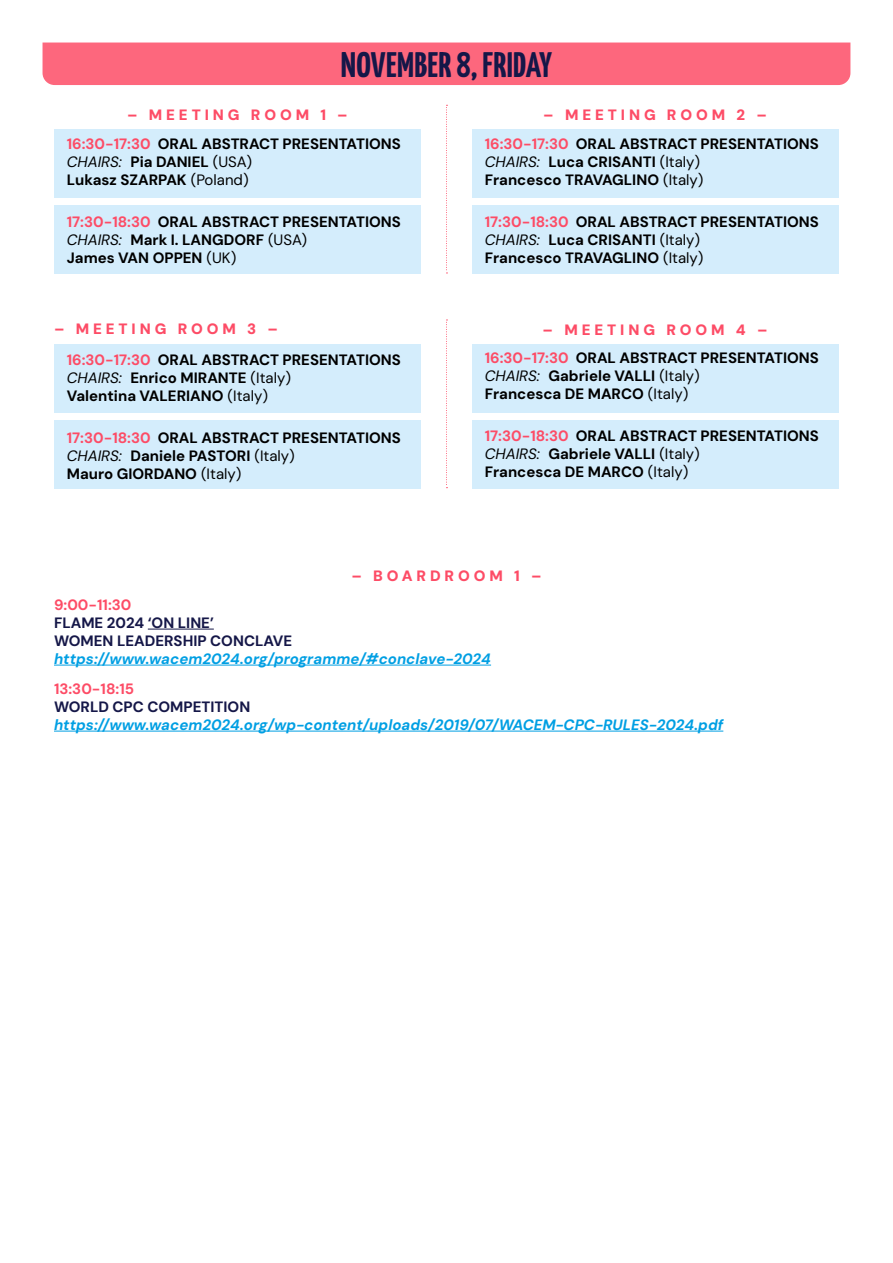
<style>
.page{position:relative;width:893px;height:1263px;background:#fff}
.page>*{position:absolute;margin:0;border:0;box-sizing:border-box;transform-origin:0 0}
.t1{font:700 35.55px "Yanone Kaffeesatz";letter-spacing:.01em;color:#151748}
.t2{font:700 15px/18px "DM Sans";color:#000}
.t3{font:italic 700 15px "DM Sans";color:#009fe3}
.t4{font:900 15px "DM Sans";letter-spacing:.26em;color:#fd4c66}
.t5{font:700 15px/18px "DM Sans";color:#151748}
.t6{font:700 15px/18px "DM Sans";color:#fd4c66}
.s1{color:#000}
.s2{font-weight:400;color:#000}
.s3{font-weight:400;font-style:italic}
.s4{font-weight:400}
.s5{color:#fd4c66}
</style>
<div class="page">
<div style="left:54px;top:344px;width:367px;height:68px;background:#d4edfc"></div>
<div style="left:54px;top:420px;width:367px;height:68px;background:#d4edfc"></div>
<div style="left:43px;top:43px;width:807px;height:42px;background:#fd677d"></div>
<div style="left:54px;top:130px;width:367px;height:68px;background:#d4edfc"></div>
<div style="left:54px;top:205px;width:367px;height:68px;background:#d4edfc"></div>
<div style="left:472px;top:130px;width:367px;height:68px;background:#d4edfc"></div>
<div style="left:472px;top:344px;width:367px;height:68px;background:#d4edfc"></div>
<div style="left:472px;top:205px;width:367px;height:68px;background:#d4edfc"></div>
<div style="left:472px;top:420px;width:367px;height:68px;background:#d4edfc"></div>
<svg style="left:446px;top:105px;width:1px;height:169px"></svg>
<svg style="left:446px;top:320px;width:1px;height:168px"></svg>
<hr style="left:148px;top:629px;width:66px;height:1px;background:#151748">
<hr style="left:54px;top:665px;width:437px;height:1px;background:#009fe3">
<hr style="left:54px;top:731px;width:669px;height:1px;background:#009fe3">
<p class="t4" style="left:127px;top:105px;width:12px">–</p>
<p class="t4" style="left:149px;top:105px;width:92px">MEETING</p>
<p class="t4" style="left:251px;top:105px;width:60px">ROOM</p>
<p class="t4" style="left:320px;top:105px;width:7px">1</p>
<h1 class="t1" style="left:341px;top:39px;width:213px">NOVEMBER8,FRIDAY</h1>
<p class="t4" style="left:337px;top:105px;width:12px">–</p>
<p class="t4" style="left:543px;top:105px;width:12px">–</p>
<p class="t4" style="left:565px;top:105px;width:92px">MEETING</p>
<p class="t4" style="left:667px;top:105px;width:60px">ROOM</p>
<p class="t4" style="left:736px;top:105px;width:10px">2</p>
<p class="t4" style="left:756px;top:105px;width:12px">–</p>
<p class="t6" style="left:130px;top:134px;width:123px;text-indent:-64px">16:30-17:30<br><span class="s1">Pia DANIEL</span> <span class="s2">(USA(</span></p>
<p class="t2" style="left:158px;top:134px;width:245px">ORAL ABSTRACT PRESENTATIONS</p>
<p class="t2" style="left:67px;top:152px;width:183px"><span class="s3">CHAIRS:<br></span>Lukasz SZARPAK <span class="s4">(Poland(</span></p>
<p class="t2" style="left:158px;top:212px;width:245px">ORAL ABSTRACT PRESENTATIONS</p>
<p class="t2" style="left:130px;top:212px;width:178px;text-indent:-64px"><span class="s5">17:30-18:30<br></span>Mark .I LANGDORF <span class="s4">(USA(</span></p>
<p class="t2" style="left:67px;top:230px;width:171px"><span class="s3">CHAIRS:<br></span>James VAN OPPEN <span class="s4">(UK(</span></p>
<p class="t2" style="left:548px;top:134px;width:153px;text-indent:-64px"><span class="s5">16:30-17:30<br></span>Luca CRISANTI <span class="s4">(Italy(</span></p>
<p class="t2" style="left:576px;top:134px;width:245px">ORAL ABSTRACT PRESENTATIONS</p>
<p class="t2" style="left:485px;top:152px;width:220px"><span class="s3">CHAIRS:<br></span>Francesco TRAVAGLINO <span class="s4">(Italy(</span></p>
<p class="t2" style="left:576px;top:212px;width:245px">ORAL ABSTRACT PRESENTATIONS</p>
<p class="t2" style="left:548px;top:212px;width:153px;text-indent:-64px"><span class="s5">17:30-18:30<br></span>Luca CRISANTI <span class="s4">(Italy(</span></p>
<p class="t2" style="left:485px;top:230px;width:220px"><span class="s3">CHAIRS:<br></span>Francesco TRAVAGLINO <span class="s4">(Italy(</span></p>
<p class="t4" style="left:54px;top:320px;width:12px">–</p>
<p class="t4" style="left:76px;top:320px;width:92px">MEETING</p>
<p class="t4" style="left:178px;top:320px;width:60px">ROOM</p>
<p class="t4" style="left:247px;top:320px;width:11px">3</p>
<p class="t4" style="left:268px;top:320px;width:12px">–</p>
<p class="t4" style="left:543px;top:320px;width:12px">–</p>
<p class="t4" style="left:564px;top:320px;width:92px">MEETING</p>
<p class="t4" style="left:666px;top:320px;width:60px">ROOM</p>
<p class="t4" style="left:736px;top:320px;width:11px">4</p>
<p class="t4" style="left:757px;top:320px;width:12px">–</p>
<p class="t2" style="left:130px;top:350px;width:162px;text-indent:-64px"><span class="s5">16:30-17:30<br></span>Enrico MIRANTE <span class="s4">(Italy(</span></p>
<p class="t2" style="left:158px;top:350px;width:245px">ORAL ABSTRACT PRESENTATIONS</p>
<p class="t2" style="left:67px;top:368px;width:203px"><span class="s3">CHAIRS:<br></span>Valentina VALERIANO <span class="s4">(Italy(</span></p>
<p class="t2" style="left:158px;top:428px;width:245px">ORAL ABSTRACT PRESENTATIONS</p>
<p class="t2" style="left:130px;top:428px;width:166px;text-indent:-64px"><span class="s5">17:30-18:30<br></span>Daniele PASTORI <span class="s4">(Italy(</span></p>
<p class="t2" style="left:67px;top:446px;width:176px"><span class="s3">CHAIRS:<br></span>Mauro GIORDANO <span class="s4">(Italy(</span></p>
<p class="t2" style="left:548px;top:349px;width:153px;text-indent:-64px"><span class="s5">16:30-17:30<br></span>Gabriele VALLI <span class="s4">(Italy(</span></p>
<p class="t2" style="left:576px;top:349px;width:245px">ORAL ABSTRACT PRESENTATIONS</p>
<p class="t2" style="left:485px;top:367px;width:205px"><span class="s3">CHAIRS:<br></span>Francesca DE MARCO <span class="s4">(Italy(</span></p>
<p class="t2" style="left:576px;top:427px;width:245px">ORAL ABSTRACT PRESENTATIONS</p>
<p class="t2" style="left:548px;top:427px;width:153px;text-indent:-64px"><span class="s5">17:30-18:30<br></span>Gabriele VALLI <span class="s4">(Italy(</span></p>
<p class="t2" style="left:485px;top:445px;width:205px"><span class="s3">CHAIRS:<br></span>Francesca DE MARCO <span class="s4">(Italy(</span></p>
<p class="t4" style="left:351px;top:566px;width:12px">–</p>
<p class="t4" style="left:373px;top:566px;width:131px">BOARDROOM</p>
<p class="t4" style="left:514px;top:566px;width:7px">1</p>
<p class="t4" style="left:531px;top:566px;width:12px">–</p>
<p class="t6" style="left:54px;top:595px;width:79px">9:00-11:30</p>
<p class="t5" style="left:54px;top:613px;width:240px">FLAME 2024 ‘ON LINE‘<br>WOMEN LEADERSHIP CONCLAVE</p>
<p class="t3" style="left:54px;top:649px;width:439px">https://www.wacem2024.org/programme/#conclave-2024</p>
<p class="t6" style="left:54px;top:679px;width:82px">13:30-18:15</p>
<p class="t5" style="left:54px;top:697px;width:198px">WORLD CPC COMPETITION</p>
<p class="t3" style="left:54px;top:715px;width:671px">https://www.wacem2024.org/wp-content/uploads/2019/07/WACEM-CPC-RULES-2024.pdf</p>
</div>
